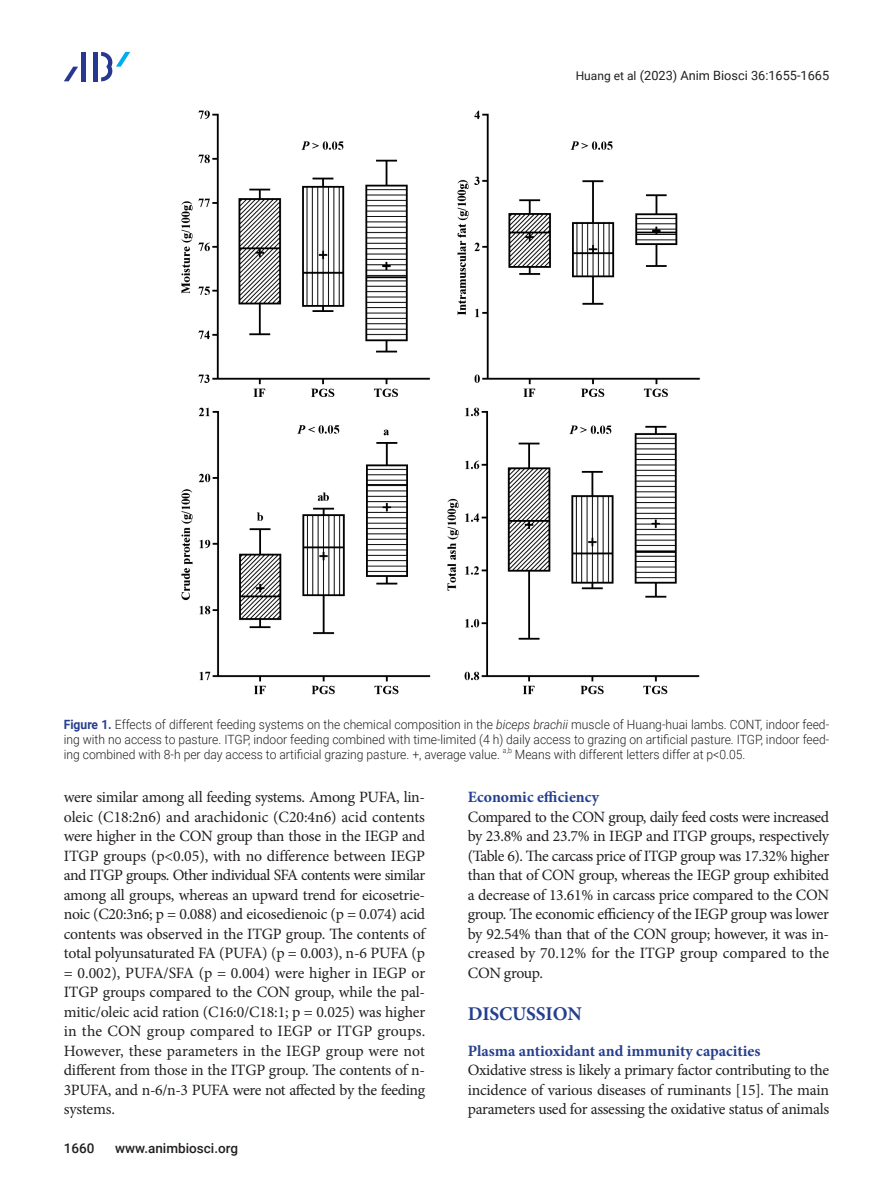
<style>
.page{position:relative;width:893px;height:1191px;background:#fff}
.page>*{position:absolute;margin:0;border:0;box-sizing:border-box;transform-origin:0 0}
.대제목{font:700 19.5px "Minion Pro";letter-spacing:-.01em;color:#253f8e}
.본문{font:15.75px/19.5px "Minion Pro";letter-spacing:-.02em;color:#231f20;text-align:justify}
.중제목{font:700 15.75px "Minion Pro";color:#253f8e}
.t1{font:500 13.5px "Roboto";color:#231f20}
.표_그림__제목{font:300 12.75px/15px "Roboto";color:#231f20;text-align:justify;scale:.95 1}
.t2{font:12.75px "Roboto";color:#231f20}
.표_그림__제목-2{font:300 7.5px "Roboto";color:#231f20;scale:.95 1}
.s1{font-size:12px}
.s2{font-weight:700;color:#253f8e}
.s3{font-style:italic}
</style>
<div class="page">
<div style="left:93px;top:52px;width:5px;height:29px;background:#283890"></div>
<hr style="left:82px;top:52px;width:4px;height:29px;background:#283890">
<svg style="left:64px;top:67px;width:14px;height:14px"></svg>
<svg style="left:101px;top:52px;width:29px;height:29px"></svg>
<img style="left:181px;top:110px;width:519px;height:585px">
<p class="t2" style="left:576px;top:66px;width:255px"><span class="s1">Huang et al</span> (2023) Anim Biosci 36:1655-1665</p>
<p class="표_그림__제목" style="left:64px;top:716px;width:807px"><span class="s2">Figure 1.</span> Effects of different feeding systems on the chemical composition in the <span class="s3">biceps brachii</span> muscle of Huang-huai lambs. CONT, indoor feed&shy;ing with no access to pasture. ITGP, indoor feeding combined with time-limited (4 h) daily access to grazing on artificial pasture. ITGP, indoor feed&shy;ing combined with 8-h per day access to artificial grazing pasture. +, average value.</p>
<p class="표_그림__제목-2" style="left:503px;top:744px;width:11px">a,b</p>
<p class="표_그림__제목" style="left:515px;top:746px;width:244px">Means with different letters differ at p&lt;0.05.</p>
<p class="본문" style="left:64px;top:787px;width:363px">were similar among all feeding systems. Among PUFA, lin&shy;oleic (C18:2n6) and arachidonic (C20:4n6) acid contents were higher in the CON group than those in the IEGP and ITGP groups (p&lt;0.05), with no difference between IEGP and ITGP groups. Other individual SFA contents were similar among all groups, whereas an upward trend for eicosetrie&shy;noic (C20:3n6; p = 0.088) and eicosedienoic (p = 0.074) acid contents was observed in the ITGP group. The contents of total polyunsaturated FA (PUFA) (p = 0.003), n-6 PUFA (p = 0.002), PUFA/SFA (p = 0.004) were higher in IEGP or ITGP groups compared to the CON group, while the pal&shy;mitic/oleic acid ration (C16:0/C18:1; p = 0.025) was higher in the CON group compared to IEGP or ITGP groups.<br>However, these parameters in the IEGP group were not different from those in the ITGP group. The contents of n-3PUFA, and n-6/n-3 PUFA were not affected by the feeding systems.</p>
<p class="중제목" style="left:468px;top:786px;width:133px">Economic efficiency</p>
<p class="본문" style="left:468px;top:806px;width:363px">Compared to the CON group, daily feed costs were increased by 23.8% and 23.7% in IEGP and ITGP groups, respectively (Table 6). The carcass price of ITGP group was 17.32% higher than that of CON group, whereas the IEGP group exhibited a decrease of 13.61% in carcass price compared to the CON group. The economic efficiency of the IEGP group was lower by 92.54% than that of the CON group; however, it was in&shy;creased by 70.12% for the ITGP group compared to the CON group.</p>
<p class="대제목" style="left:468px;top:999px;width:116px">DISCUSSION</p>
<p class="중제목" style="left:468px;top:1039px;width:294px">Plasma antioxidant and immunity capacities</p>
<p class="본문" style="left:468px;top:1060px;width:363px">Oxidative stress is likely a primary factor contributing to the incidence of various diseases of ruminants [15]. The main parameters used for assessing the oxidative status of animals</p>
<p class="t1" style="left:64px;top:1138px;width:32px">1660</p>
<p class="t1" style="left:115px;top:1138px;width:125px">www.animbiosci.org</p>
</div>
